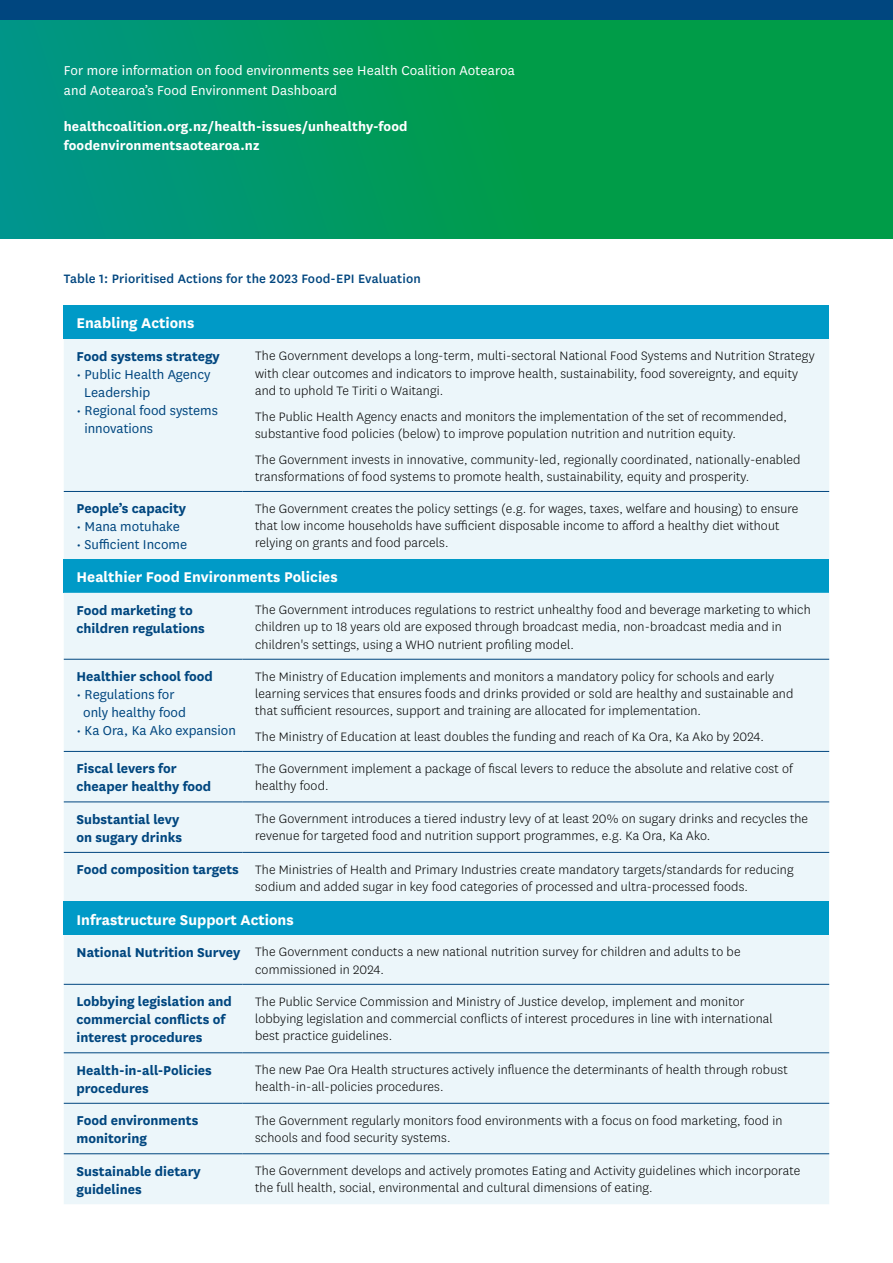
<style>
.page{position:relative;width:893px;height:1263px;background:#fff}
.page>*{position:absolute;margin:0;border:0;box-sizing:border-box;transform-origin:0 0}
.t1{font:700 16.5px "National";color:#fff}
.t2{font:700 15px/18px "National";color:#00467f}
.t3{font:15px/18px "National";color:#00467f}
.t4{font:15px/19.5px "National";letter-spacing:.01em;color:#fff}
.t5{font:700 15px/19.5px "National";letter-spacing:.01em;color:#fff}
.t6{font:300 14.25px/17.2px "National";letter-spacing:.01em;color:#000}
.t7{font:500 14.25px "National";letter-spacing:.01em;color:#00467f}
.s1{font-weight:700;font-size:15px;color:#00467f}
</style>
<div class="page">
<div style="left:0;top:0;width:893px;height:20px;background:#00467f"></div>
<svg style="left:0;top:20px;width:893px;height:219px;background:#00995b"></svg>
<div style="left:64px;top:305px;width:765px;height:34px;background:#009ac7"></div>
<div style="left:64px;top:339px;width:765px;height:220px;background:#ecf6fa"></div>
<hr style="left:64px;top:491px;width:178px;height:1px;background:#00467f">
<hr style="left:242px;top:491px;width:587px;height:1px;background:#00467f">
<div style="left:64px;top:559px;width:765px;height:34px;background:#009ac7"></div>
<div style="left:64px;top:593px;width:765px;height:308px;background:#ecf6fa"></div>
<hr style="left:64px;top:659px;width:178px;height:1px;background:#00467f">
<hr style="left:242px;top:659px;width:587px;height:1px;background:#00467f">
<hr style="left:64px;top:751px;width:178px;height:1px;background:#00467f">
<hr style="left:242px;top:751px;width:587px;height:1px;background:#00467f">
<hr style="left:64px;top:802px;width:178px;height:1px;background:#00467f">
<hr style="left:242px;top:802px;width:587px;height:1px;background:#00467f">
<hr style="left:64px;top:852px;width:178px;height:1px;background:#00467f">
<hr style="left:242px;top:852px;width:587px;height:1px;background:#00467f">
<div style="left:64px;top:901px;width:765px;height:34px;background:#009ac7"></div>
<div style="left:64px;top:935px;width:765px;height:269px;background:#ecf6fa"></div>
<hr style="left:64px;top:984px;width:178px;height:1px;background:#00467f">
<hr style="left:242px;top:984px;width:587px;height:1px;background:#00467f">
<hr style="left:64px;top:1052px;width:178px;height:1px;background:#00467f">
<hr style="left:242px;top:1052px;width:587px;height:1px;background:#00467f">
<hr style="left:64px;top:1103px;width:178px;height:1px;background:#00467f">
<hr style="left:242px;top:1103px;width:587px;height:1px;background:#00467f">
<hr style="left:64px;top:1153px;width:178px;height:1px;background:#00467f">
<hr style="left:242px;top:1153px;width:587px;height:1px;background:#00467f">
<p class="t4" style="left:64px;top:60px;width:452px">For more information on food environments see Health Coalition Aotearoa and Aotearoa’s Food Environment Dashboard</p>
<p class="t5" style="left:64px;top:115px;width:345px">healthcoalition.org.nz/health-issues/unhealthy-food foodenvironmentsaotearoa.nz</p>
<p class="t7" style="left:64px;top:269px;width:358px">Table 1: Prioritised Actions for the 2023 Food-EPI Evaluation</p>
<p class="t1" style="left:77px;top:312px;width:119px">Enabling Actions</p>
<p class="t2" style="left:77px;top:346px;width:145px">Food systems strategy</p>
<p class="t3" style="left:84px;top:365px;width:128px;text-indent:-8px">• Public Health Agency<br>Leadership</p>
<p class="t3" style="left:84px;top:401px;width:135px;text-indent:-8px">• Regional food systems innovations</p>
<p class="t6" style="left:255px;top:347px;width:561px">The Government develops a long-term, multi-sectoral National Food Systems and Nutrition Strategy with clear outcomes and indicators to improve health, sustainability, food sovereignty, and equity and to uphold Te Tiriti o Waitangi.</p>
<p class="t6" style="left:255px;top:407px;width:533px">The Public Health Agency enacts and monitors the implementation of the set of recommended, substantive food policies (below) to improve population nutrition and nutrition equity.</p>
<p class="t6" style="left:255px;top:450px;width:547px">The Government invests in innovative, community-led, regionally coordinated, nationally-enabled transformations of food systems to promote health, sustainability, equity and prosperity.</p>
<p class="t2" style="left:77px;top:499px;width:111px">People’s capacity</p>
<p class="t3" style="left:77px;top:517px;width:105px">• Mana motuhake</p>
<p class="t3" style="left:77px;top:535px;width:112px">• Sufficient Income</p>
<p class="t6" style="left:255px;top:499px;width:545px">The Government creates the policy settings (e.g. for wages, taxes, welfare and housing) to ensure that low income households have sufficient disposable income to afford a healthy diet without relying on grants and food parcels.</p>
<p class="t1" style="left:77px;top:565px;width:263px">Healthier Food Environments Policies</p>
<p class="t2" style="left:77px;top:600px;width:130px">Food marketing to children regulations</p>
<p class="t6" style="left:255px;top:601px;width:557px">The Government introduces regulations to restrict unhealthy food and beverage marketing to which children up to 18 years old are exposed through broadcast media, non-broadcast media and in children's settings, using a WHO nutrient profiling model.</p>
<p class="t2" style="left:77px;top:666px;width:138px">Healthier school food</p>
<p class="t3" style="left:83px;top:685px;width:104px;text-indent:-7px">• Regulations for only healthy food</p>
<p class="t3" style="left:77px;top:721px;width:161px">• Ka Ora, Ka Ako expansion</p>
<p class="t6" style="left:255px;top:667px;width:540px">The Ministry of Education implements and monitors a mandatory policy for schools and early learning services that ensures foods and drinks provided or sold are healthy and sustainable and that sufficient resources, support and training are allocated for implementation.</p>
<p class="t6" style="left:255px;top:727px;width:510px">The Ministry of Education at least doubles the funding and reach of Ka Ora, Ka Ako by 2024.</p>
<p class="t2" style="left:77px;top:758px;width:136px">Fiscal levers for cheaper healthy food</p>
<p class="t6" style="left:255px;top:759px;width:539px">The Government implement a package of fiscal levers to reduce the absolute and relative cost of healthy food.</p>
<p class="t2" style="left:77px;top:809px;width:107px">Substantial levy on sugary drinks</p>
<p class="t6" style="left:255px;top:810px;width:554px">The Government introduces a tiered industry levy of at least 20% on sugary drinks and recycles the revenue for targeted food and nutrition support programmes, e.g. Ka Ora, Ka Ako.</p>
<p class="t6" style="left:255px;top:860px;width:540px;text-indent:-179px"><span class="s1">Food composition targets</span> The Ministries of Health and Primary Industries create mandatory targets/standards for reducing sodium and added sugar in key food categories of processed and ultra-processed foods.</p>
<p class="t1" style="left:77px;top:908px;width:219px">Infrastructure Support Actions</p>
<p class="t6" style="left:255px;top:943px;width:487px;text-indent:-179px"><span class="s1">National Nutrition Survey</span> The Government conducts a new national nutrition survey for children and adults to be commissioned in 2024.</p>
<p class="t2" style="left:77px;top:991px;width:157px">Lobbying legislation and commercial conflicts of interest procedures</p>
<p class="t6" style="left:255px;top:992px;width:519px">The Public Service Commission and Ministry of Justice develop, implement and monitor lobbying legislation and commercial conflicts of interest procedures in line with international best practice guidelines.</p>
<p class="t2" style="left:77px;top:1060px;width:137px">Health-in-all-Policies procedures</p>
<p class="t6" style="left:255px;top:1061px;width:534px">The new Pae Ora Health structures actively influence the determinants of health through robust health-in-all-policies procedures.</p>
<p class="t2" style="left:77px;top:1110px;width:123px">Food environments monitoring</p>
<p class="t6" style="left:255px;top:1111px;width:529px">The Government regularly monitors food environments with a focus on food marketing, food in schools and food security systems.</p>
<p class="t2" style="left:77px;top:1161px;width:126px">Sustainable dietary guidelines</p>
<p class="t6" style="left:255px;top:1162px;width:547px">The Government develops and actively promotes Eating and Activity guidelines which incorporate the full health, social, environmental and cultural dimensions of eating.</p>
</div>
